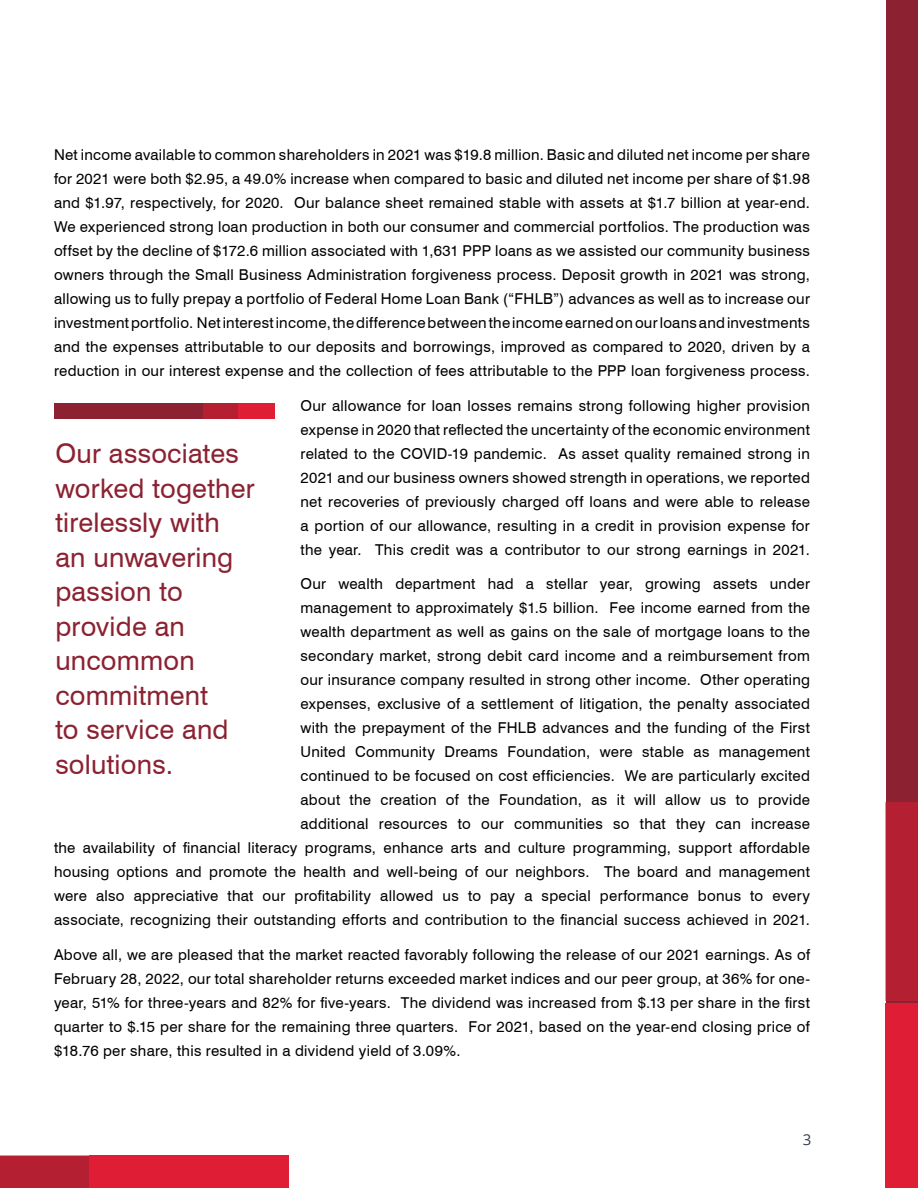
<style>
.page{position:relative;width:918px;height:1188px;background:#fff}
.page>*{position:absolute;margin:0;border:0;box-sizing:border-box;transform-origin:0 0}
.t1{font:27px/34.5px "Swiss 721 BT";letter-spacing:.01em;color:#8b2131}
.t2{font:15px/24px "Swiss 721 BT";letter-spacing:.02em;color:#000;text-align:justify}
.t3{font:15px "Open Sans";color:#323d47}
</style>
<div class="page">
<div style="left:90px;top:1156px;width:199px;height:32px;background:#df1d35"></div>
<div style="left:0;top:1156px;width:90px;height:32px;background:#b41f32"></div>
<div style="left:886px;top:0;width:32px;height:1003px;background:#8b2131"></div>
<div style="left:886px;top:1003px;width:32px;height:185px;background:#df1d35"></div>
<div style="left:886px;top:802px;width:32px;height:199px;background:#b41f32"></div>
<div style="left:202px;top:403px;width:36px;height:16px;background:#b41f32"></div>
<div style="left:54px;top:403px;width:148px;height:16px;background:#8b2131"></div>
<div style="left:238px;top:403px;width:36px;height:16px;background:#df1d35"></div>
<p class="t2" style="left:54px;top:142px;width:758px">Net income available to common shareholders in 2021 was $19.8 million. Basic and diluted net income per share for 2021 were both $2.95, a 49.0% increase when compared to basic and diluted net income per share of $1.98 and $1.97, respectively, for 2020. Our balance sheet remained stable with assets at $1.7 billion at year-end.<br>We experienced strong loan production in both our consumer and commercial portfolios. The production was offset by the decline of $172.6 million associated with 1,631 PPP loans as we assisted our community business owners through the Small Business Administration forgiveness process. Deposit growth in 2021 was strong, allowing us to fully prepay a portfolio of Federal Home Loan Bank (“FHLB”) advances as well as to increase our investment portfolio. Net interest income, the difference between the income earned on our loans and investments and the expenses attributable to our deposits and borrowings, improved as compared to 2020, driven by a reduction in our interest expense and the collection of fees attributable to the PPP loan forgiveness process.</p>
<p class="t2" style="left:301px;top:393px;width:511px">Our allowance for loan losses remains strong following higher provision expense in 2020 that reflected the uncertainty of the economic environment related to the COVID-19 pandemic. As asset quality remained strong in 2021 and our business owners showed strength in operations, we reported net recoveries of previously charged off loans and were able to release a portion of our allowance, resulting in a credit in provision expense for the year. This credit was a contributor to our strong earnings in 2021.</p>
<p class="t2" style="left:54px;top:572px;width:758px;text-align:right">Our wealth department had a stellar year, growing assets under<br>management to approximately $1.5 billion. Fee income earned from the<br>wealth department as well as gains on the sale of mortgage loans to the<br>secondary market, strong debit card income and a reimbursement from<br>our insurance company resulted in strong other income. Other operating<br>expenses, exclusive of a settlement of litigation, the penalty associated<br>with the prepayment of the FHLB advances and the funding of the First<br>United Community Dreams Foundation, were stable as management<br>continued to be focused on cost efficiencies. We are particularly excited<br>about the creation of the Foundation, as it will allow us to provide<br>additional resources to our communities so that they can increase<br>the availability of financial literacy programs, enhance arts and culture programming, support affordable housing options and promote the health and well-being of our neighbors. The board and management were also appreciative that our profitability allowed us to pay a special performance bonus to every associate, recognizing their outstanding efforts and contribution to the financial success achieved in 2021.</p>
<p class="t2" style="left:54px;top:943px;width:758px">Above all, we are pleased that the market reacted favorably following the release of our 2021 earnings. As of February 28, 2022, our total shareholder returns exceeded market indices and our peer group, at 36% for one&shy;year, 51% for three-years and 82% for five-years. The dividend was increased from $.13 per share in the first quarter to $.15 per share for the remaining three quarters. For 2021, based on the year-end closing price of $18.76 per share, this resulted in a dividend yield of 3.09%.</p>
<p class="t1" style="left:55px;top:436px;width:201px">Our associates worked together tirelessly with an unwavering passion to provide an uncommon commitment<br>to service and solutions.</p>
<p class="t3" style="left:803px;top:1130px;width:10px">3</p>
</div>
